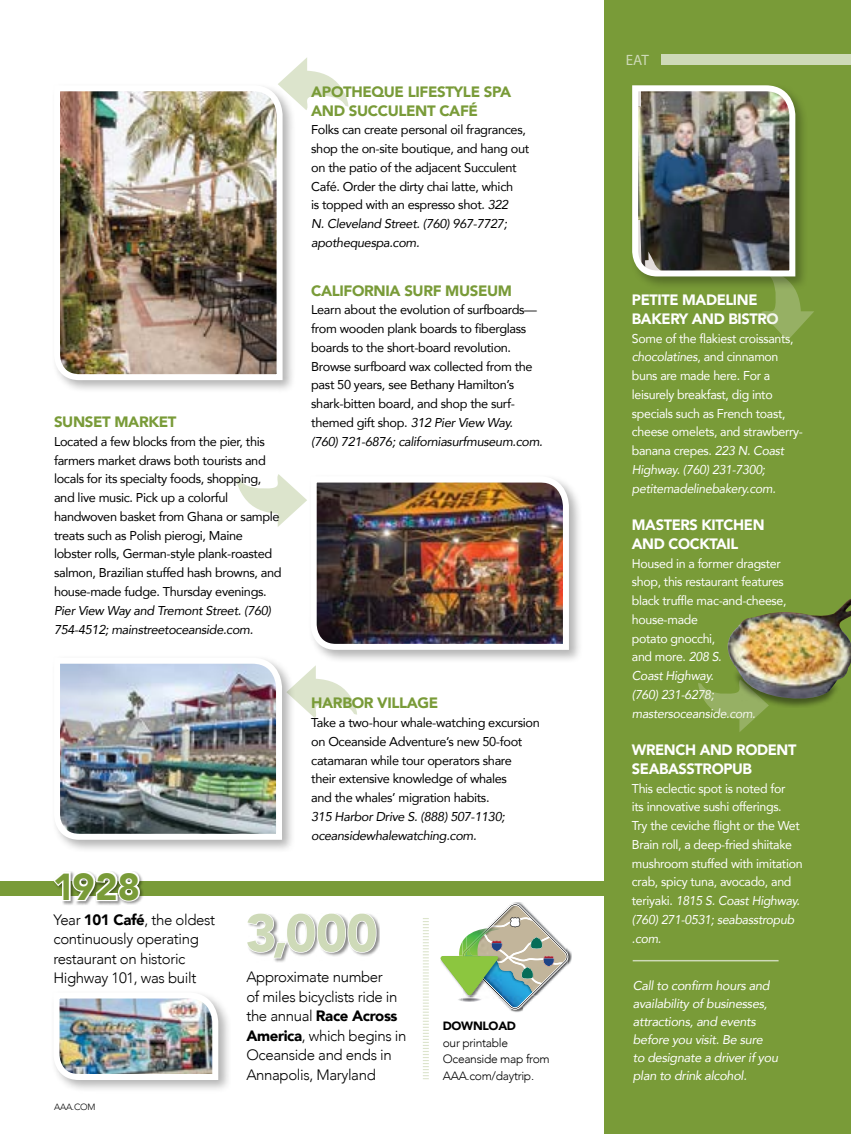
<style>
.page{position:relative;width:851px;height:1134px;background:#fff}
.page>*{position:absolute;margin:0;border:0;box-sizing:border-box;transform-origin:0 0}
.t1{font:900 52.5px "Avenir";color:#cedab8}
.t2{font:900 37.5px "Avenir";color:#799b38}
.t3{font:300 15px/19.5px "Avenir";letter-spacing:-.025em;color:#000}
.t4{font:900 15px/18.8px "Avenir";letter-spacing:-.025em;color:#799b38}
.t5{font:900 15px/18.8px "Avenir";letter-spacing:-.025em;color:#fff}
.t6{font:15px "Myriad Pro";color:#cedab8}
.t7{font:12.75px/18.8px "Avenir";letter-spacing:-.03em;color:#000}
.t8{font:12.75px/18.8px "Avenir";letter-spacing:-.025em;color:#fff}
.t9{font:italic 12.75px/18px "Avenir";letter-spacing:-.025em;color:#fff}
.t10{font:italic 12.75px/18.8px "Avenir";letter-spacing:-.03em;color:#000}
.t11{font:300 12px/16.5px "Avenir";letter-spacing:-.025em;color:#000}
.t12{font:900 12px "Avenir";letter-spacing:-.025em;color:#000}
.t13{font:300 9px "Avenir";letter-spacing:-.02em;color:#000}
.s1{font-style:italic}
.s2{font-weight:900}
</style>
<div class="page">
<div style="left:0;top:881px;width:685px;height:14px;background:#799b38"></div>
<div style="left:246px;top:913px;width:134px;height:50px;background:#000;opacity:.44"></div>
<svg style="left:246px;top:913px;width:131px;height:47px"></svg>
<img style="left:512px;top:902px;width:11px;height:2px">
<img style="left:568px;top:949px;width:3px;height:16px">
<svg style="left:423px;top:904px;width:145px;height:175px"></svg>
<svg style="left:296px;top:665px;width:61px;height:53px"></svg>
<svg style="left:280px;top:57px;width:68px;height:53px"></svg>
<svg style="left:236px;top:474px;width:71px;height:53px"></svg>
<div style="left:51px;top:655px;width:245px;height:198px;background:#000;opacity:.3"></div>
<img style="left:51px;top:655px;width:234px;height:188px">
<div style="left:51px;top:83px;width:245px;height:310px;background:#000;opacity:.3"></div>
<img style="left:51px;top:82px;width:234px;height:301px">
<div style="left:51px;top:990px;width:180px;height:103px;background:#000;opacity:.3"></div>
<img style="left:51px;top:990px;width:170px;height:93px">
<div style="left:604px;top:0;width:246px;height:1134px;background:#799b38"></div>
<div style="left:662px;top:54px;width:188px;height:11px;background:#cedab8"></div>
<hr style="left:632px;top:960px;width:146px;height:1px;background:#cedab8">
<div style="left:308px;top:474px;width:274px;height:189px;background:#000;opacity:.3"></div>
<img style="left:308px;top:474px;width:264px;height:179px">
<div style="left:54px;top:872px;width:90px;height:34px;background:#000;opacity:.44"></div>
<svg style="left:51px;top:871px;width:91px;height:33px"></svg>
<svg style="left:698px;top:683px;width:128px;height:49px"></svg>
<img style="left:726px;top:599px;width:124px;height:102px">
<img style="left:632px;top:85px;width:182px;height:256px">
<p class="t4" style="left:54px;top:412px;width:124px">SUNSET MARKET</p>
<p class="t7" style="left:54px;top:432px;width:229px">Located a few blocks from the pier, this farmers market draws both tourists and locals for its specialty foods, shopping, and live music. Pick up a colorful handwoven basket from Ghana or sample treats such as Polish pierogi, Maine lobster rolls, German-style plank-roasted salmon, Brazilian stuffed hash browns, and house-made fudge. Thursday evenings.</p>
<p class="t10" style="left:54px;top:601px;width:219px">Pier View Way and Tremont Street. (760)<br>754-4512; mainstreetoceanside.com.</p>
<h2 class="t2" style="left:53px;top:854px;width:89px">1928</h2>
<p class="t4" style="left:311px;top:82px;width:201px">APOTHEQUE LIFESTYLE SPA<br>AND SUCCULENT CAFÉ</p>
<p class="t7" style="left:311px;top:120px;width:219px">Folks can create personal oil fragrances, shop the on-site boutique, and hang out on the patio of the adjacent Succulent Café. Order the dirty chai latte, which<br>is topped with an espresso shot. <span class="s1">322<br>N. Cleveland Street. (760) 967-7727; apothequespa.com.</span></p>
<p class="t4" style="left:311px;top:281px;width:202px">CALIFORNIA SURF MUSEUM</p>
<p class="t7" style="left:311px;top:300px;width:233px">Learn about the evolution of surfboards— from wooden plank boards to fiberglass boards to the short-board revolution.<br>Browse surfboard wax collected from the past 50 years, see Bethany Hamilton’s shark-bitten board, and shop the surf&shy;themed gift shop. <span class="s1">312 Pier View Way. (760) 721-6876; californiasurfmuseum.com.</span></p>
<p class="t4" style="left:311px;top:693px;width:129px">HARBOR VILLAGE</p>
<p class="t7" style="left:311px;top:713px;width:230px">Take a two-hour whale-watching excursion on Oceanside Adventure’s new 50-foot catamaran while tour operators share their extensive knowledge of whales<br>and the whales’ migration habits.</p>
<p class="t10" style="left:311px;top:807px;width:195px">315 Harbor Drive S. (888) 507-1130; oceansidewhalewatching.com.</p>
<p class="t3" style="left:53px;top:910px;width:163px">Year <span class="s2">101 Café</span>, the oldest continuously operating restaurant on historic<br>Highway 101, was built</p>
<p class="t13" style="left:54px;top:1102px;width:43px">AAA.COM</p>
<h1 class="t1" style="left:245px;top:888px;width:133px">3,000</h1>
<p class="t3" style="left:246px;top:967px;width:162px">Approximate number<br>of miles bicyclists ride in the annual <span class="s2">Race Across<br>America</span>, which begins in<br>Oceanside and ends in<br>Annapolis, Maryland</p>
<p class="t12" style="left:443px;top:1016px;width:75px">DOWNLOAD</p>
<p class="t11" style="left:443px;top:1034px;width:108px">our printable<br>Oceanside map from<br>AAA.com/daytrip.</p>
<p class="t6" style="left:625px;top:51px;width:25px">EAT</p>
<p class="t5" style="left:632px;top:290px;width:148px">PETITE MADELINE<br>BAKERY AND BISTRO</p>
<p class="t8" style="left:632px;top:328px;width:173px">Some of the flakiest croissants, <span class="s1">chocolatines</span>, and cinnamon buns are made here. For a leisurely breakfast, dig into specials such as French toast, cheese omelets, and strawberry&shy;banana crepes. <span class="s1">223 N. Coast<br>Highway. (760) 231-7300; petitemadelinebakery.com.</span></p>
<p class="t5" style="left:632px;top:515px;width:134px">MASTERS KITCHEN<br>AND COCKTAIL</p>
<p class="t8" style="left:632px;top:553px;width:156px">Housed in a former dragster shop, this restaurant features black truffle mac-and-cheese, house-made<br>potato gnocchi,<br>and more. <span class="s1">208 S.<br>Coast Highway.<br>(760) 231-6278; mastersoceanside.com.</span></p>
<p class="t5" style="left:632px;top:740px;width:166px">WRENCH AND RODENT<br>SEABASSTROPUB</p>
<p class="t8" style="left:632px;top:778px;width:172px">This eclectic spot is noted for<br>its innovative sushi offerings.<br>Try the ceviche flight or the Wet<br>Brain roll, a deep-fried shiitake mushroom stuffed with imitation crab, spicy tuna, avocado, and teriyaki. <span class="s1">1815 S. Coast Highway. (760) 271-0531; seabasstropub .com.</span></p>
<p class="t9" style="left:632px;top:976px;width:147px">Call to confirm hours and availability of businesses, attractions, and events before you visit. Be sure<br>to designate a driver if you plan to drink alcohol.</p>
</div>
